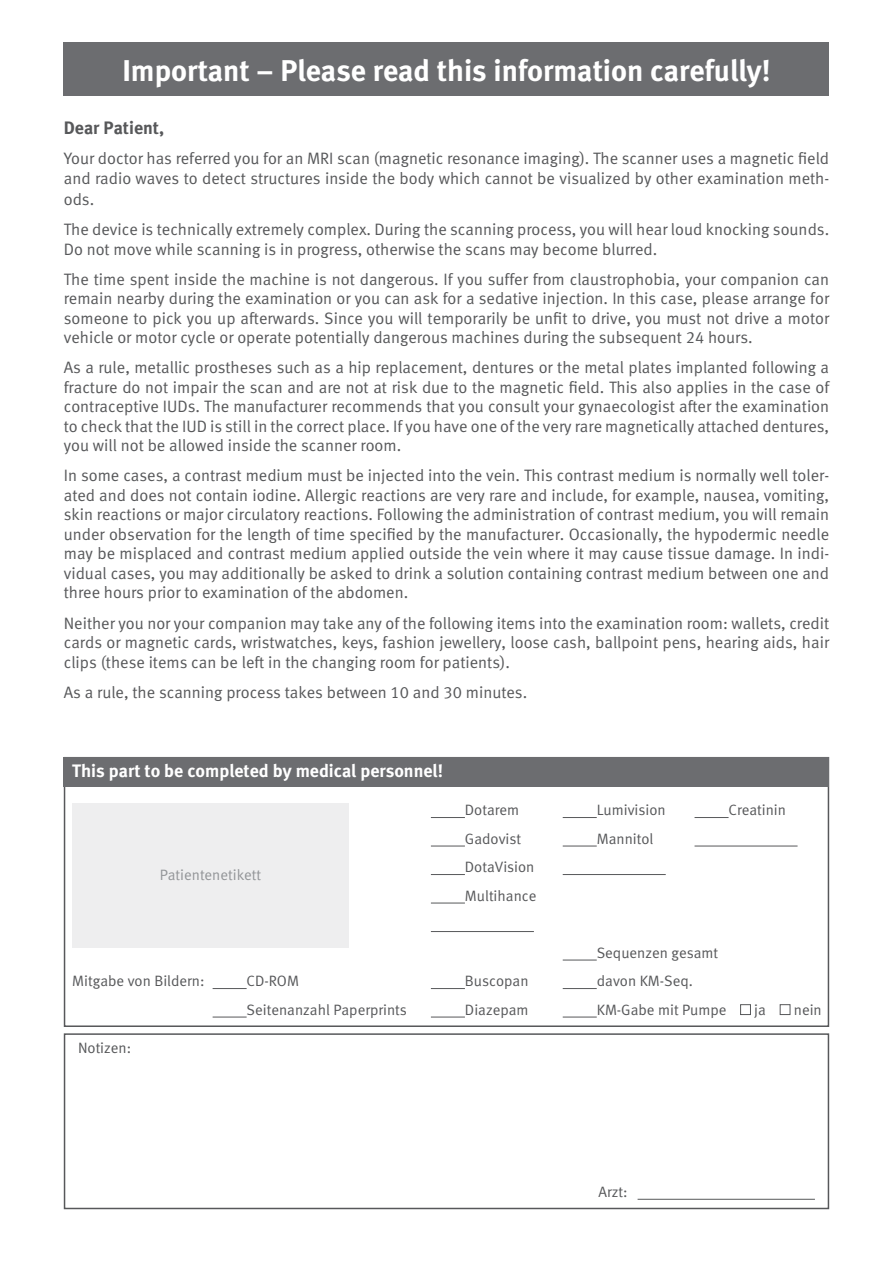
<style>
.page{position:relative;width:893px;height:1263px;background:#fff}
.page>*{position:absolute;margin:0;border:0;box-sizing:border-box;transform-origin:0 0}
.t1{font:30px "Meta Bold LF";color:#fff}
.t2{font:18px "Meta Bold LF";color:#fff}
.t3{font:18px "Meta Bold LF";color:#57585a}
.t4{font:16.5px/19.5px "Meta Normal LF";color:#57585a;text-align:justify}
.t5{font:15px/28.5px "Meta Normal LF";color:#57585a}
.t6{font:15px "Meta Normal";color:#939598}
</style>
<div class="page">
<div style="left:64px;top:43px;width:765px;height:53px;background:#6c6d70"></div>
<hr style="left:638px;top:1199px;width:177px;height:1px;background:#57585a">
<div style="left:64px;top:1033px;width:765px;height:176px;border:2px solid #57585a"></div>
<div style="left:64px;top:757px;width:765px;height:30px;background:#6c6d70"></div>
<hr style="left:431px;top:817px;width:34px;height:1px;background:#57585a">
<hr style="left:563px;top:817px;width:34px;height:1px;background:#57585a">
<hr style="left:694px;top:817px;width:35px;height:1px;background:#57585a">
<hr style="left:431px;top:846px;width:34px;height:1px;background:#57585a">
<hr style="left:563px;top:846px;width:34px;height:1px;background:#57585a">
<hr style="left:694px;top:846px;width:104px;height:1px;background:#57585a">
<hr style="left:431px;top:874px;width:34px;height:1px;background:#57585a">
<hr style="left:563px;top:874px;width:103px;height:1px;background:#57585a">
<hr style="left:431px;top:903px;width:34px;height:1px;background:#57585a">
<hr style="left:431px;top:931px;width:103px;height:1px;background:#57585a">
<hr style="left:563px;top:960px;width:34px;height:1px;background:#57585a">
<hr style="left:431px;top:988px;width:34px;height:1px;background:#57585a">
<hr style="left:563px;top:988px;width:34px;height:1px;background:#57585a">
<hr style="left:431px;top:1017px;width:34px;height:1px;background:#57585a">
<hr style="left:563px;top:1017px;width:34px;height:1px;background:#57585a">
<div style="left:740px;top:1004px;width:11px;height:11px;border:1px solid #57585a"></div>
<div style="left:780px;top:1004px;width:10px;height:11px;border:1px solid #57585a"></div>
<hr style="left:213px;top:988px;width:34px;height:1px;background:#57585a">
<hr style="left:213px;top:1017px;width:34px;height:1px;background:#57585a">
<div style="left:72px;top:803px;width:277px;height:145px;background:#eeeeef"></div>
<h1 class="t1" style="left:122px;top:53px;width:650px">Important – Please read this information carefully!</h1>
<p class="t3" style="left:64px;top:117px;width:102px">Dear Patient,</p>
<p class="t4" style="left:64px;top:149px;width:767px">Your doctor has referred you for an MRI scan (magnetic resonance imaging). The scanner uses a magnetic field and radio waves to detect structures inside the body which cannot be visualized by other examination meth-</p>
<p class="t4" style="left:64px;top:184px;width:767px;line-height:30.2px">ods.<br>The device is technically extremely complex. During the scanning process, you will hear loud knocking sounds.</p>
<p class="t4" style="left:64px;top:234px;width:767px;line-height:30.2px">Do not move while scanning is in progress, otherwise the scans may become blurred.<br>The time spent inside the machine is not dangerous. If you suffer from claustrophobia, your companion can</p>
<p class="t4" style="left:64px;top:288px;width:767px">remain nearby during the examination or you can ask for a sedative injection. In this case, please arrange for someone to pick you up afterwards. Since you will temporarily be unfit to drive, you must not drive a motor vehicle or motor cycle or operate potentially dangerous machines during the subsequent 24 hours.</p>
<p class="t4" style="left:64px;top:358px;width:767px">As a rule, metallic prostheses such as a hip replacement, dentures or the metal plates implanted following a fracture do not impair the scan and are not at risk due to the magnetic field. This also applies in the case of contraceptive IUDs. The manufacturer recommends that you consult your gynaecologist after the examination to check that the IUD is still in the correct place. If you have one of the very rare magnetically attached dentures, you will not be allowed inside the scanner room.</p>
<p class="t4" style="left:64px;top:466px;width:767px">In some cases, a contrast medium must be injected into the vein. This contrast medium is normally well toler&shy;ated and does not contain iodine. Allergic reactions are very rare and include, for example, nausea, vomiting, skin reactions or major circulatory reactions. Following the administration of contrast medium, you will remain under observation for the length of time specified by the manufacturer. Occasionally, the hypodermic needle may be misplaced and contrast medium applied outside the vein where it may cause tissue damage. In indi&shy;vidual cases, you may additionally be asked to drink a solution containing contrast medium between one and three hours prior to examination of the abdomen.</p>
<p class="t4" style="left:64px;top:613px;width:767px">Neither you nor your companion may take any of the following items into the examination room: wallets, credit cards or magnetic cards, wristwatches, keys, fashion jewellery, loose cash, ballpoint pens, hearing aids, hair clips (these items can be left in the changing room for patients).</p>
<p class="t4" style="left:64px;top:682px;width:465px">As a rule, the scanning process takes between 10 and 30 minutes.</p>
<p class="t2" style="left:72px;top:760px;width:372px">This part to be completed by medical personnel!</p>
<p class="t6" style="left:160px;top:866px;width:103px">Patientenetikett</p>
<p class="t5" style="left:72px;top:967px;width:134px">Mitgabe von Bildern:</p>
<p class="t5" style="left:247px;top:967px;width:162px">CD-ROM<br>Seitenanzahl Paperprints</p>
<p class="t5" style="left:78px;top:1033px;width:55px">Notizen:</p>
<p class="t5" style="left:465px;top:796px;width:56px">Dotarem</p>
<p class="t5" style="left:597px;top:796px;width:71px">Lumivision</p>
<p class="t5" style="left:729px;top:796px;width:59px">Creatinin</p>
<p class="t5" style="left:465px;top:824px;width:58px">Gadovist</p>
<p class="t5" style="left:597px;top:824px;width:58px">Mannitol</p>
<p class="t5" style="left:465px;top:853px;width:73px">DotaVision<br>Multihance</p>
<p class="t5" style="left:597px;top:938px;width:123px">Sequenzen gesamt</p>
<p class="t5" style="left:465px;top:967px;width:65px">Buscopan</p>
<p class="t5" style="left:597px;top:967px;width:98px">davon KM-Seq.</p>
<p class="t5" style="left:465px;top:995px;width:65px">Diazepam</p>
<p class="t5" style="left:597px;top:995px;width:131px">KM-Gabe mit Pumpe</p>
<p class="t5" style="left:754px;top:995px;width:13px">ja</p>
<p class="t5" style="left:794px;top:995px;width:29px">nein</p>
<p class="t5" style="left:599px;top:1177px;width:31px">Arzt:</p>
</div>
